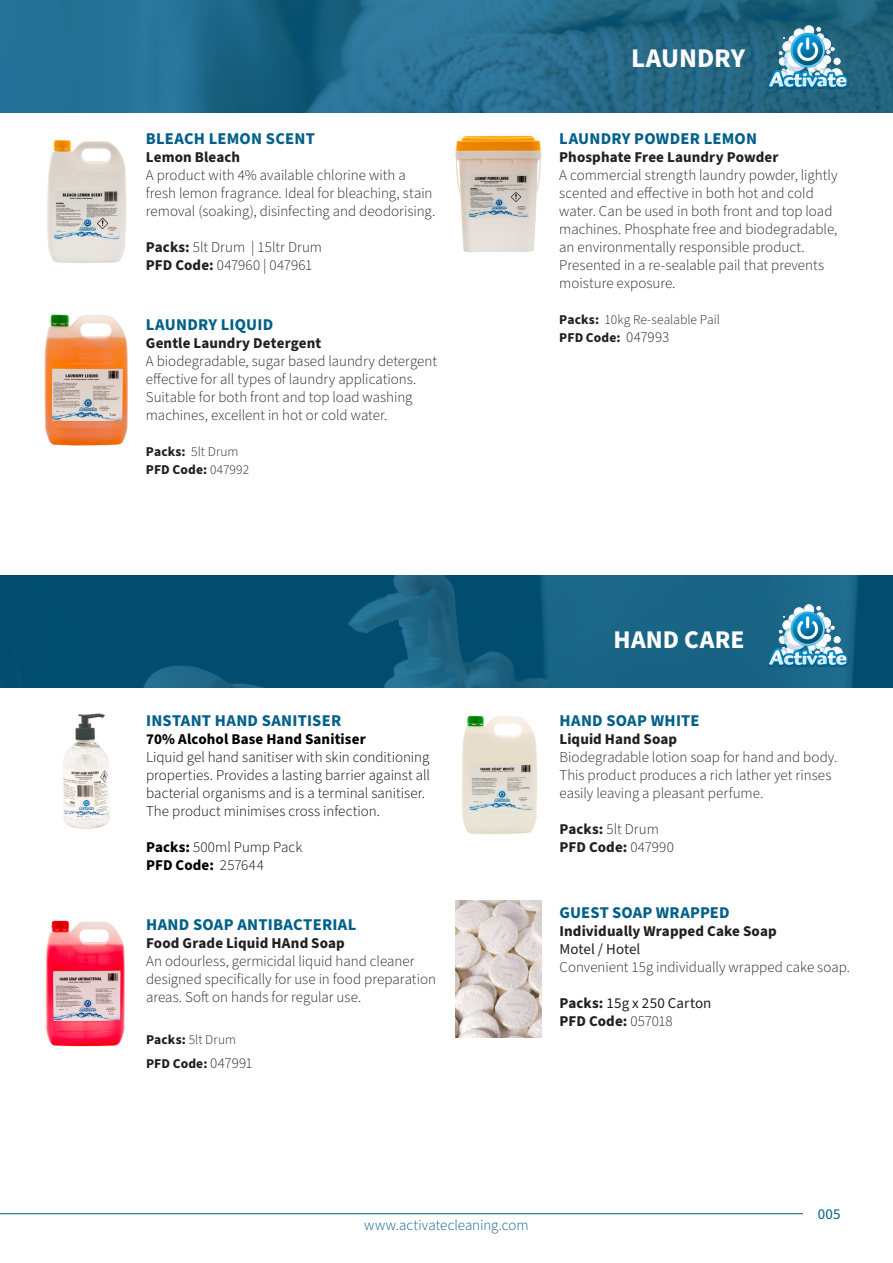
<style>
.page{position:relative;width:893px;height:1263px;background:#fff}
.page>*{position:absolute;margin:0;border:0;box-sizing:border-box;transform-origin:0 0}
.Copy_Text_10_14_Left{font:700 27px "Source Sans Pro";color:#fff}
.Copy_Text_10_14_Left-2{font:700 25.5px "Source Sans Pro";letter-spacing:.01em;color:#fff}
.Headlines_Copy_Text{font:700 16.5px "Source Sans Pro";letter-spacing:.015em;color:#015f8a}
.Copy_Text_10_14_Left-3{font:700 16.5px "Source Sans Pro";letter-spacing:.005em;color:#015f8a}
.Copy_Text_10_14_Left-4{font:300 15px/18px "Source Sans Pro";color:#231f20}
.Copy_Text_10_14_Left-5{font:300 15px/18px "Source Sans Pro";color:#000}
.Copy_Text_10_14_Left-6{font:700 15px "Source Sans Pro";letter-spacing:.005em;color:#231f20}
.Copy_Text_10_14_Left-7{font:700 15px "Source Sans Pro";letter-spacing:.005em;color:#000}
.Copy_Text_10_14_Left-8{font:15px "Source Sans Pro";letter-spacing:.005em;color:#231f20}
.t1{font:300 15px "Source Sans Pro";color:#015f8a}
.t2{font:15px "Source Sans Pro";color:#015f8a}
.Copy_Text_10_14_Left-9{font:300 13.5px "Source Sans Pro";color:#231f20}
.Copy_Text_10_14_Left-10{font:700 13.5px "Source Sans Pro";letter-spacing:.005em;color:#231f20}
.s1{font-weight:700}
.s2{font-weight:300}
.s3{font-weight:300;font-size:15px}
</style>
<div class="page">
<hr style="left:0;top:1213px;width:803px;height:1px;background:#015f8a">
<svg style="left:0;top:575px;width:893px;height:113px;background:#0c5779"></svg>
<svg style="left:0;top:0;width:893px;height:113px;background:#236a8b"></svg>
<img style="left:763px;top:22px;width:87px;height:68px">
<img style="left:763px;top:601px;width:87px;height:68px">
<img style="left:44px;top:314px;width:84px;height:132px">
<img style="left:455px;top:135px;width:87px;height:118px">
<img style="left:47px;top:140px;width:80px;height:123px">
<img style="left:63px;top:713px;width:47px;height:116px">
<img style="left:45px;top:920px;width:80px;height:127px">
<img style="left:456px;top:900px;width:86px;height:137px">
<img style="left:462px;top:715px;width:75px;height:119px">
<p class="Headlines_Copy_Text" style="left:146px;top:127px;width:170px">BLEACH LEMON SCENT</p>
<p class="Copy_Text_10_14_Left-6" style="left:146px;top:147px;width:96px">Lemon Bleach</p>
<p class="Copy_Text_10_14_Left-4" style="left:146px;top:167px;width:291px">A product with 4% available chlorine with a fresh lemon fragrance. Ideal for bleaching, stain removal (soaking), disinfecting and deodorising.</p>
<p class="Copy_Text_10_14_Left-4" style="left:146px;top:239px;width:178px"><span class="s1">Packs:</span> 5lt Drum | 15ltr Drum</p>
<p class="Copy_Text_10_14_Left-4" style="left:146px;top:257px;width:168px"><span class="s1">PFD Code:</span> 047960 | 047961</p>
<p class="Headlines_Copy_Text" style="left:146px;top:313px;width:129px">LAUNDRY LIQUID</p>
<p class="Copy_Text_10_14_Left-6" style="left:146px;top:333px;width:177px">Gentle Laundry Detergent</p>
<p class="Copy_Text_10_14_Left-4" style="left:146px;top:353px;width:293px">A biodegradable, sugar based laundry detergent effective for all types of laundry applications.<br>Suitable for both front and top load washing machines, excellent in hot or cold water.</p>
<p class="Copy_Text_10_14_Left-9" style="left:146px;top:443px;width:94px"><span class="s1">Packs:</span> 5lt Drum</p>
<p class="Copy_Text_10_14_Left-10" style="left:146px;top:460px;width:105px">PFD Code: <span class="s2">047992</span></p>
<p class="Copy_Text_10_14_Left" style="left:631px;top:39px;width:116px">LAUNDRY</p>
<p class="Headlines_Copy_Text" style="left:559px;top:127px;width:199px">LAUNDRY POWDER LEMON</p>
<p class="Copy_Text_10_14_Left-6" style="left:559px;top:147px;width:221px">Phosphate Free Laundry Powder</p>
<p class="Copy_Text_10_14_Left-4" style="left:559px;top:167px;width:280px">A commercial strength laundry powder, lightly scented and effective in both hot and cold water. Can be used in both front and top load machines. Phosphate free and biodegradable, an environmentally responsible product.<br>Presented in a re-sealable pail that prevents moisture exposure.</p>
<p class="Copy_Text_10_14_Left-9" style="left:559px;top:311px;width:162px"><span class="s1">Packs:</span> 10kg Re-sealable Pail</p>
<p class="Copy_Text_10_14_Left-10" style="left:559px;top:328px;width:111px">PFD Code: <span class="s3">047993</span></p>
<p class="Headlines_Copy_Text" style="left:146px;top:709px;width:197px">INSTANT HAND SANITISER</p>
<p class="Copy_Text_10_14_Left-7" style="left:146px;top:729px;width:221px">70% Alcohol Base Hand Sanitiser</p>
<p class="Copy_Text_10_14_Left-5" style="left:146px;top:749px;width:285px">Liquid gel hand sanitiser with skin conditioning properties. Provides a lasting barrier against all bacterial organisms and is a terminal sanitiser.<br>The product minimises cross infection.</p>
<p class="Copy_Text_10_14_Left-5" style="left:146px;top:839px;width:158px"><span class="s1">Packs:</span> 500ml Pump Pack</p>
<p class="Copy_Text_10_14_Left-7" style="left:146px;top:855px;width:119px">PFD Code: <span class="s2">257644</span></p>
<p class="Headlines_Copy_Text" style="left:146px;top:913px;width:212px">HAND SOAP ANTIBACTERIAL</p>
<p class="Copy_Text_10_14_Left-6" style="left:146px;top:933px;width:200px">Food Grade Liquid HAnd Soap</p>
<p class="Copy_Text_10_14_Left-4" style="left:146px;top:953px;width:291px">An odourless, germicidal liquid hand cleaner designed specifically for use in food preparation areas. Soft on hands for regular use.</p>
<p class="Copy_Text_10_14_Left-9" style="left:146px;top:1031px;width:91px"><span class="s1">Packs:</span> 5lt Drum</p>
<p class="Copy_Text_10_14_Left-10" style="left:146px;top:1054px;width:108px">PFD Code: <span class="s3">047991</span></p>
<p class="Copy_Text_10_14_Left-2" style="left:613px;top:622px;width:133px">HAND CARE</p>
<p class="Headlines_Copy_Text" style="left:559px;top:709px;width:142px">HAND SOAP WHITE</p>
<p class="Copy_Text_10_14_Left-6" style="left:559px;top:729px;width:119px">Liquid Hand Soap</p>
<p class="Copy_Text_10_14_Left-4" style="left:559px;top:749px;width:279px">Biodegradable lotion soap for hand and body.<br>This product produces a rich lather yet rinses easily leaving a pleasant perfume.</p>
<p class="Copy_Text_10_14_Left-4" style="left:559px;top:821px;width:101px"><span class="s1">Packs:</span> 5lt Drum</p>
<p class="Copy_Text_10_14_Left-6" style="left:559px;top:837px;width:116px">PFD Code: <span class="s2">047990</span></p>
<p class="Copy_Text_10_14_Left-3" style="left:559px;top:901px;width:171px">GUEST SOAP WRAPPED</p>
<p class="Copy_Text_10_14_Left-6" style="left:559px;top:921px;width:219px">Individually Wrapped Cake Soap</p>
<p class="Copy_Text_10_14_Left-8" style="left:559px;top:939px;width:82px">Motel / Hotel</p>
<p class="Copy_Text_10_14_Left-4" style="left:559px;top:959px;width:292px">Convenient 15g individually wrapped cake soap.</p>
<p class="Copy_Text_10_14_Left-8" style="left:559px;top:993px;width:153px"><span class="s1">Packs:</span> 15g x 250 Carton</p>
<p class="Copy_Text_10_14_Left-6" style="left:559px;top:1011px;width:115px">PFD Code: <span class="s2">057018</span></p>
<p class="t1" style="left:364px;top:1215px;width:166px">www.activatecleaning.com</p>
<p class="t2" style="left:818px;top:1204px;width:24px">005</p>
</div>
